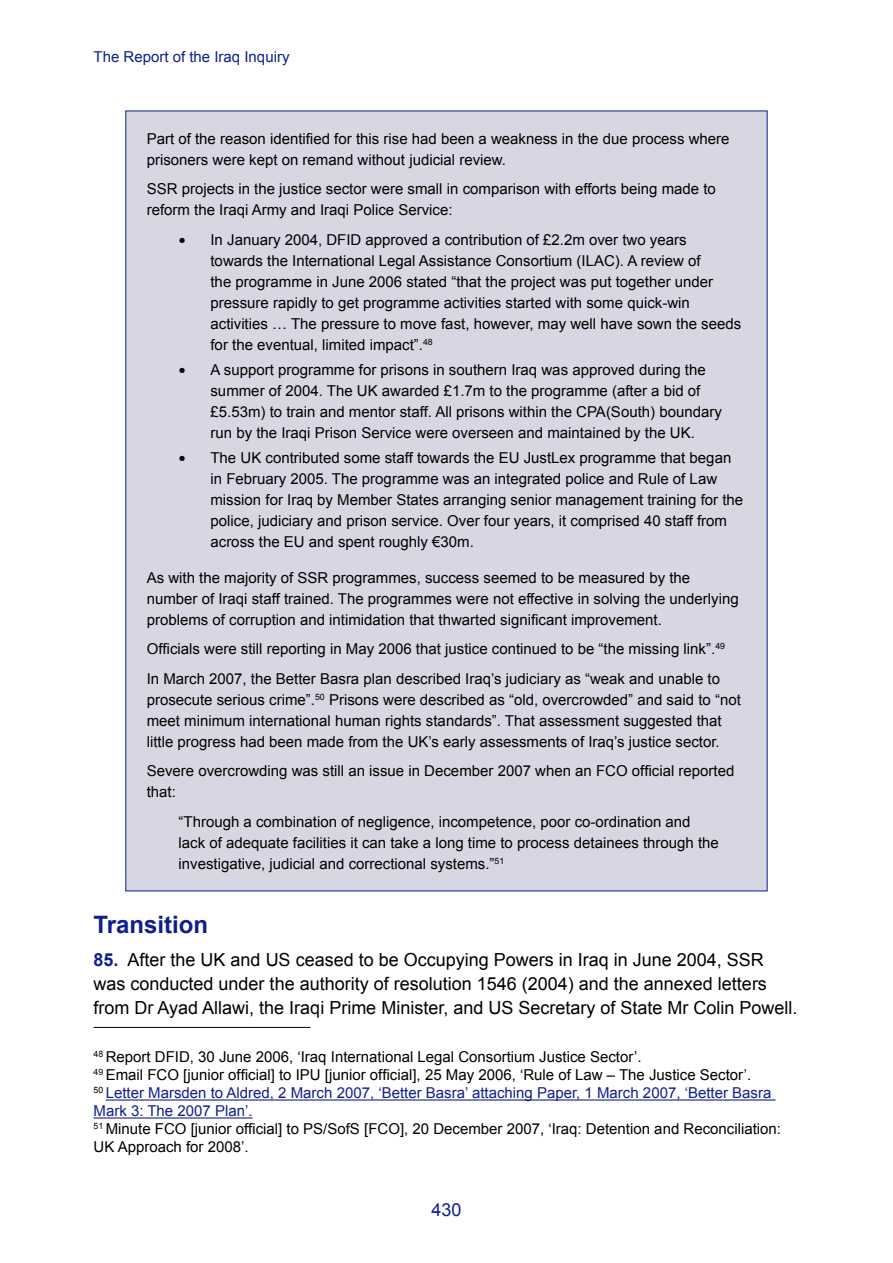
<style>
.page{position:relative;width:893px;height:1263px;background:#fff}
.page>*{position:absolute;margin:0;border:0;box-sizing:border-box;transform-origin:0 0}
.Heading_C{font:700 24px "Arial";color:#101e8e}
.t1{font:18px/24px "Arial";color:#000}
.t2{font:18px "Arial";color:#101e8e}
.Box_Text{font:15px/21px "Arial";color:#000}
.Footnote{font:15px/18px "Arial";color:#000}
.Box_Quote{font:15px/21px "Arial";color:#000}
.Footnote-2{font:15px/18px "Arial";color:#101e8e}
.s1{font-size:21px}
.s2{font-weight:700;color:#101e8e}
</style>
<div class="page">
<div style="left:125px;top:111px;width:642px;height:780px;background:#d7d7e3"></div>
<hr style="left:94px;top:1027px;width:216px;height:1px;background:#000">
<hr style="left:106px;top:1099px;width:670px;height:1px;background:#101e8e">
<hr style="left:94px;top:1117px;width:159px;height:1px;background:#101e8e">
<p class="Footnote-2" style="left:94px;top:48px;width:197px">The Report of the Iraq Inquiry</p>
<p class="Box_Text" style="left:147px;top:128px;width:584px">Part of the reason identified for this rise had been a weakness in the due process where prisoners were kept on remand without judicial review.</p>
<p class="Box_Text" style="left:147px;top:178px;width:571px">SSR projects in the justice sector were small in comparison with efforts being made to reform the Iraqi Army and Iraqi Police Service:</p>
<p class="Box_Text" style="left:210px;top:229px;width:532px;text-indent:-32px"><span class="s1">•</span> In January 2004, DFID approved a contribution of £2.2m over two years towards the International Legal Assistance Consortium (ILAC). A review of<br>the programme in June 2006 stated “that the project was put together under pressure rapidly to get programme activities started with some quick‑win activities … The pressure to move fast, however, may well have sown the seeds for the eventual, limited impact”.<sup>48</sup></p>
<p class="Box_Text" style="left:210px;top:359px;width:513px;text-indent:-32px"><span class="s1">•</span> A support programme for prisons in southern Iraq was approved during the summer of 2004. The UK awarded £1.7m to the programme (after a bid of £5.53m) to train and mentor staff. All prisons within the CPA(South) boundary run by the Iraqi Prison Service were overseen and maintained by the UK.</p>
<p class="Box_Text" style="left:210px;top:447px;width:534px;text-indent:-32px"><span class="s1">•</span> The UK contributed some staff towards the EU JustLex programme that began in February 2005. The programme was an integrated police and Rule of Law mission for Iraq by Member States arranging senior management training for the police, judiciary and prison service. Over four years, it comprised 40 staff from across the EU and spent roughly €30m.</p>
<p class="Box_Text" style="left:147px;top:567px;width:593px">As with the majority of SSR programmes, success seemed to be measured by the number of Iraqi staff trained. The programmes were not effective in solving the underlying problems of corruption and intimidation that thwarted significant improvement.</p>
<p class="Box_Text" style="left:147px;top:639px;width:580px">Officials were still reporting in May 2006 that justice continued to be “the missing link”.<sup>49</sup></p>
<p class="Box_Text" style="left:147px;top:668px;width:596px">In March 2007, the Better Basra plan described Iraq’s judiciary as “weak and unable to prosecute serious crime”.<sup>50</sup> Prisons were described as “old, overcrowded” and said to “not meet minimum international human rights standards”. That assessment suggested that little progress had been made from the UK’s early assessments of Iraq’s justice sector.</p>
<p class="Box_Text" style="left:147px;top:761px;width:589px">Severe overcrowding was still an issue in December 2007 when an FCO official reported that:</p>
<p class="Box_Quote" style="left:179px;top:811px;width:542px">“Through a combination of negligence, incompetence, poor co‑ordination and lack of adequate facilities it can take a long time to process detainees through the investigative, judicial and correctional systems.”<sup>51</sup></p>
<p class="Heading_C" style="left:94px;top:911px;width:116px">Transition</p>
<p class="t1" style="left:94px;top:947px;width:705px"><span class="s2">85.</span> After the UK and US ceased to be Occupying Powers in Iraq in June 2004, SSR was conducted under the authority of resolution 1546 (2004) and the annexed letters from Dr Ayad Allawi, the Iraqi Prime Minister, and US Secretary of State Mr Colin Powell.</p>
<p class="Footnote" style="left:94px;top:1048px;width:549px"><sup>48</sup> Report DFID, 30 June 2006, ‘Iraq International Legal Consortium Justice Sector’.</p>
<p class="Footnote" style="left:94px;top:1066px;width:659px"><sup>49</sup> Email FCO [junior official] to IPU [junior official], 25 May 2006, ‘Rule of Law – The Justice Sector’.</p>
<p class="Footnote-2" style="left:94px;top:1084px;width:679px"><sup>50</sup> Letter Marsden to Aldred, 2 March 2007, ‘Better Basra’ attaching Paper, 1 March 2007, ‘Better Basra<br>Mark 3: The 2007 Plan’.</p>
<p class="Footnote" style="left:94px;top:1120px;width:689px"><sup>51</sup> Minute FCO [junior official] to PS/SofS [FCO], 20 December 2007, ‘Iraq: Detention and Reconciliation:<br>UK Approach for 2008’.</p>
<p class="t2" style="left:431px;top:1197px;width:32px">430</p>
</div>
